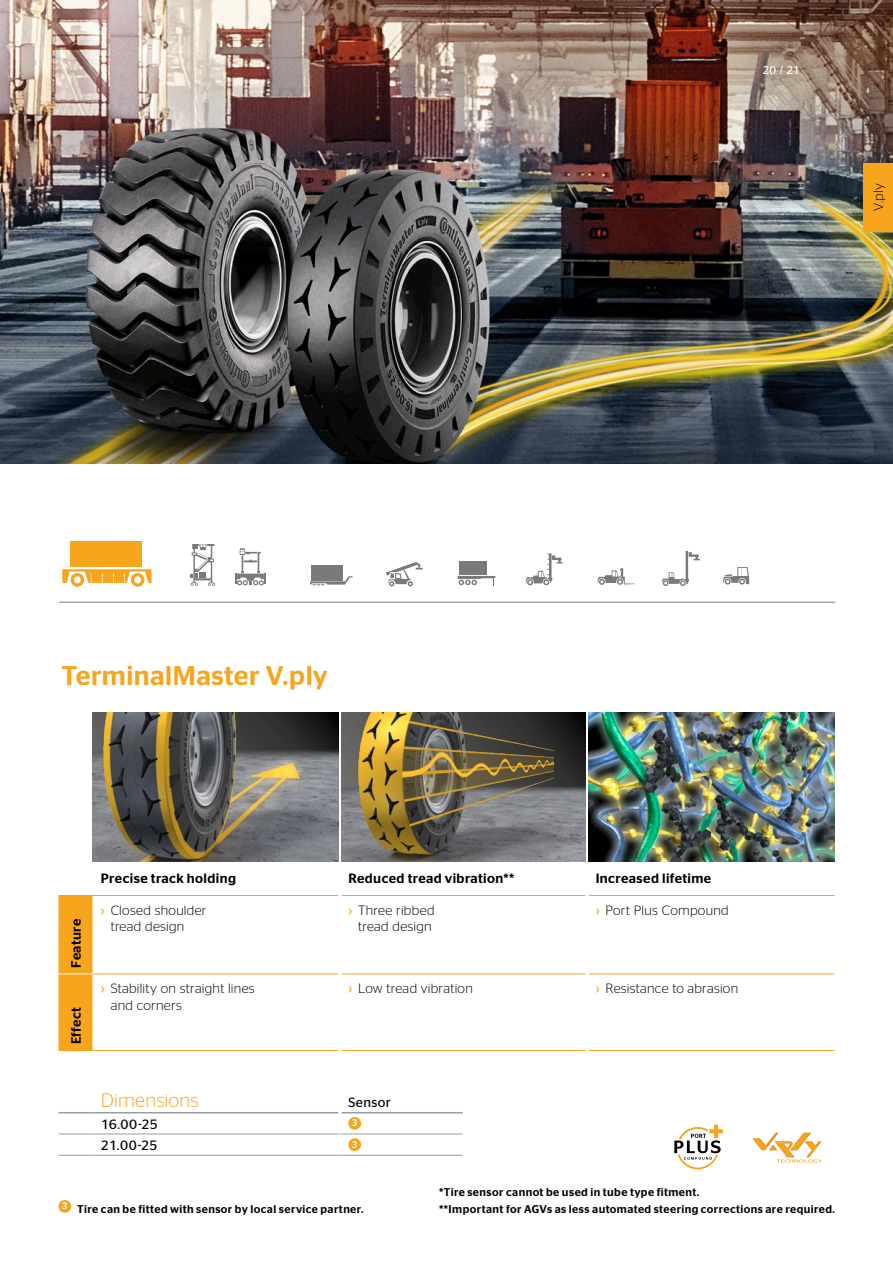
<style>
.page{position:relative;width:893px;height:1263px;background:#fff}
.page>*{position:absolute;margin:0;border:0;box-sizing:border-box;transform-origin:0 0}
.t1{font:500 27px "Continental Stag Sans";letter-spacing:.02em;color:#f7a51d}
.t2{font:300 19.5px "Continental Stag Sans";letter-spacing:.005em;color:#f7a51d}
.t3{font:300 13.5px/16.5px "Continental Stag Sans";letter-spacing:.02em;color:#000}
.t4{font:500 13.5px "Continental Stag Sans";letter-spacing:.03em;color:#000}
.t5{font:13.5px "Continental Stag Sans";letter-spacing:.03em;color:#000}
.t6{font:500 11.25px/16.5px "Continental Stag Sans";letter-spacing:.035em;color:#000}
.t7{font:11.25px "Continental Stag Sans";color:#fff}
.t8{font:500 9.75px "Continental Stag Sans";color:#fff}
.s1{font-weight:400;color:#f7a51d}
</style>
<div class="page">
<img style="left:589px;top:713px;width:245px;height:148px">
<img style="left:93px;top:713px;width:245px;height:148px">
<img style="left:341px;top:713px;width:245px;height:148px">
<img style="left:0;top:0;width:893px;height:463px">
<svg style="left:674px;top:1124px;width:49px;height:45px"></svg>
<svg style="left:753px;top:1133px;width:69px;height:30px"></svg>
<div style="left:311px;top:565px;width:32px;height:15px;background:#7a7a7a"></div>
<svg style="left:310px;top:576px;width:43px;height:9px"></svg>
<svg style="left:235px;top:548px;width:31px;height:37px"></svg>
<hr style="left:59px;top:602px;width:776px;height:1px;background:#7a7a7a">
<svg style="left:723px;top:567px;width:26px;height:18px"></svg>
<div style="left:459px;top:562px;width:27px;height:13px;background:#7a7a7a"></div>
<svg style="left:458px;top:576px;width:37px;height:9px"></svg>
<svg style="left:598px;top:568px;width:36px;height:17px"></svg>
<svg style="left:386px;top:562px;width:37px;height:24px"></svg>
<div style="left:863px;top:163px;width:30px;height:68px;background:#f7a51d"></div>
<svg style="left:526px;top:553px;width:37px;height:32px"></svg>
<svg style="left:662px;top:551px;width:38px;height:35px"></svg>
<div style="left:71px;top:541px;width:71px;height:26px;background:#f7a51d"></div>
<svg style="left:62px;top:569px;width:90px;height:18px"></svg>
<hr style="left:58px;top:1133px;width:34px;height:1px;background:#9c9c9d">
<hr style="left:92px;top:1133px;width:248px;height:1px;background:#9c9c9d">
<hr style="left:340px;top:1133px;width:123px;height:1px;background:#9c9c9d">
<hr style="left:58px;top:1155px;width:34px;height:1px;background:#9c9c9d">
<hr style="left:92px;top:1155px;width:248px;height:1px;background:#9c9c9d">
<hr style="left:340px;top:1155px;width:123px;height:1px;background:#9c9c9d">
<hr style="left:58px;top:1112px;width:34px;height:1px;background:#9c9c9d">
<hr style="left:92px;top:1112px;width:246px;height:1px;background:#9c9c9d">
<hr style="left:341px;top:1112px;width:122px;height:1px;background:#9c9c9d">
<div style="left:348px;top:1117px;width:13px;height:13px;background:#f7a51d;border-radius:50%"></div>
<div style="left:348px;top:1138px;width:13px;height:13px;background:#f7a51d;border-radius:50%"></div>
<div style="left:58px;top:896px;width:34px;height:154px;background:#f7a51d"></div>
<hr style="left:58px;top:895px;width:34px;height:1px;background:#f7a51d">
<hr style="left:92px;top:895px;width:246px;height:1px;background:#f7a51d">
<hr style="left:341px;top:895px;width:245px;height:1px;background:#f7a51d">
<hr style="left:589px;top:895px;width:245px;height:1px;background:#f7a51d">
<hr style="left:92px;top:973px;width:246px;height:1px;background:#f7a51d">
<hr style="left:341px;top:973px;width:245px;height:1px;background:#f7a51d">
<hr style="left:589px;top:973px;width:245px;height:1px;background:#f7a51d">
<hr style="left:58px;top:1050px;width:34px;height:1px;background:#f7a51d">
<hr style="left:92px;top:1050px;width:246px;height:1px;background:#f7a51d">
<hr style="left:341px;top:1050px;width:245px;height:1px;background:#f7a51d">
<hr style="left:589px;top:1050px;width:245px;height:1px;background:#f7a51d">
<hr style="left:58px;top:973px;width:34px;height:1px;background:#fff">
<div style="left:58px;top:1200px;width:13px;height:13px;background:#f7a51d;border-radius:50%"></div>
<svg style="left:190px;top:545px;width:25px;height:41px"></svg>
<p class="t7" style="left:763px;top:64px;width:39px">20 / 21</p>
<p class="t3" style="left:870px;top:211px;width:29px;rotate:-90deg">V.ply</p>
<h1 class="t1" style="left:62px;top:660px;width:268px">TerminalMaster V.ply</h1>
<p class="t4" style="left:68px;top:968px;width:51px;rotate:-90deg">Feature</p>
<p class="t4" style="left:68px;top:1044px;width:39px;rotate:-90deg">Effect</p>
<p class="t4" style="left:101px;top:870px;width:137px">Precise track holding</p>
<p class="t4" style="left:348px;top:870px;width:168px">Reduced tread vibration**</p>
<p class="t4" style="left:596px;top:870px;width:117px">Increased lifetime</p>
<p class="t3" style="left:111px;top:902px;width:97px;text-indent:-10px"><span class="s1">›</span> Closed shoulder tread design</p>
<p class="t3" style="left:348px;top:902px;width:88px;text-align:center"><span class="s1">›</span> Three ribbed tread design</p>
<p class="t3" style="left:596px;top:902px;width:135px"><span class="s1">›</span> Port Plus Compound</p>
<p class="t3" style="left:111px;top:980px;width:145px;text-indent:-10px"><span class="s1">›</span> Stability on straight lines and corners</p>
<p class="t3" style="left:348px;top:980px;width:126px"><span class="s1">›</span> Low tread vibration</p>
<p class="t3" style="left:596px;top:980px;width:144px"><span class="s1">›</span> Resistance to abrasion</p>
<h2 class="t2" style="left:101px;top:1089px;width:99px">Dimensions</h2>
<p class="t5" style="left:348px;top:1094px;width:44px">Sensor</p>
<p class="t5" style="left:101px;top:1116px;width:58px">16.00-25</p>
<p class="t8" style="left:352px;top:1117px;width:7px">3</p>
<p class="t5" style="left:101px;top:1138px;width:58px">21.00-25</p>
<p class="t8" style="left:352px;top:1139px;width:7px">3</p>
<p class="t6" style="left:62px;top:1200px;width:303px"><sup>3</sup> Tire can be fitted with sensor by local service partner.</p>
<p class="t6" style="left:439px;top:1184px;width:398px">*Tire sensor cannot be used in tube type fitment.<br>**Important for AGVs as less automated steering corrections are required.</p>
</div>
